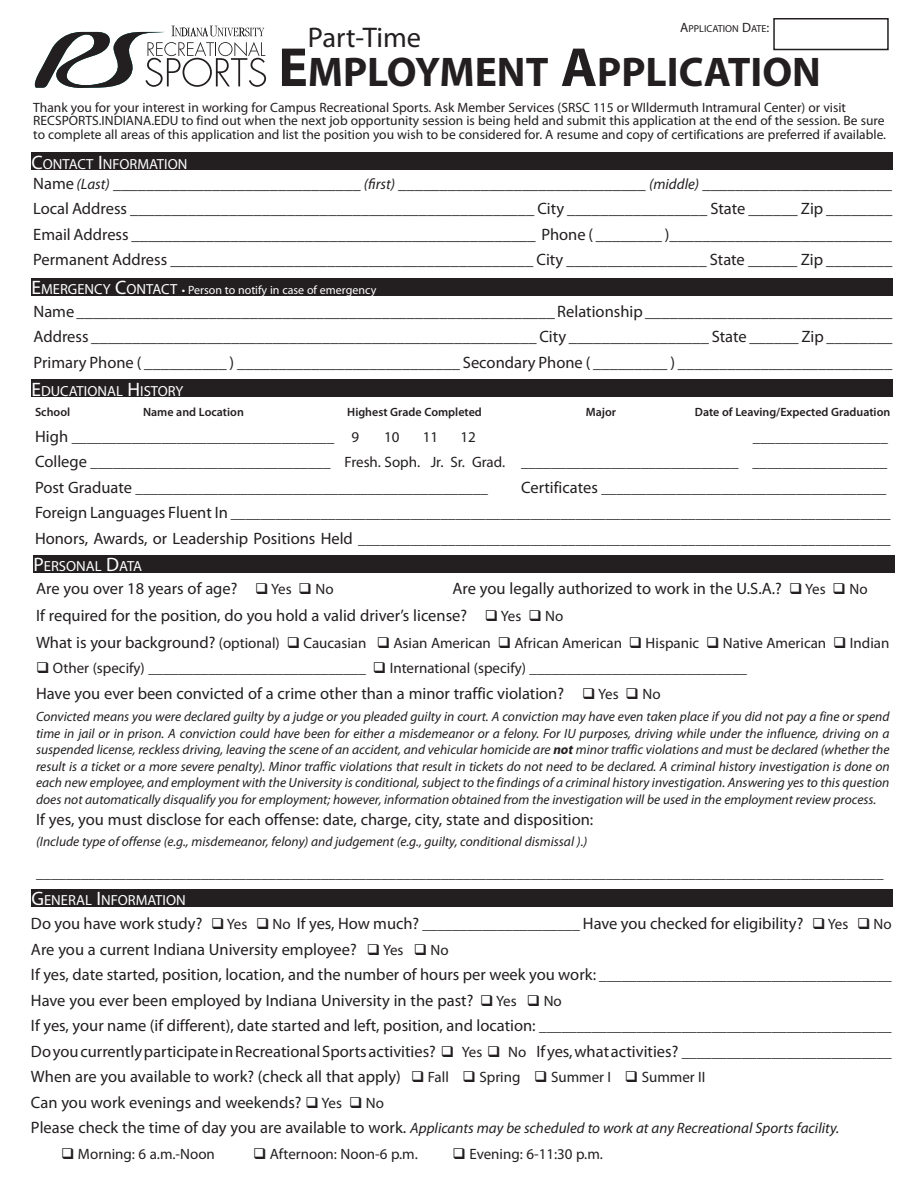
<style>
.page{position:relative;width:918px;height:1188px;background:#fff}
.page>*{position:absolute;margin:0;border:0;box-sizing:border-box;transform-origin:0 0}
.t1{font:700 41.7px "Myriad Pro";color:#231f20}
.t2{font:28.5px "Myriad Pro";color:#231f20}
.t3{font:16.5px "Myriad Pro";color:#231f20}
.t4{font:15px "Myriad Pro";color:#231f20}
.t5{font:italic 15px "Myriad Pro";color:#231f20}
.t6{font:14.7px "Myriad Pro";color:#fff}
.t7{font:italic 13.5px/16.5px "Myriad Pro";color:#231f20;text-align:justify}
.t8{font:13.5px/13.5px "Myriad Pro";color:#231f20}
.t9{font:600 12px "Myriad Pro";color:#231f20}
.t10{font:12px "Myriad Pro";color:#fff}
.t11{font:10.2px "Myriad Pro";color:#231f20}
.s1{font-size:13.5px}
.s2{font-size:55.5px}
.s3{font-size:19.5px}
.s4{font-style:italic;font-size:15px}
.s5{font-size:16.5px}
.s6{font-size:14.7px}
.s7{font-size:15px}
.s8{font-weight:700}
.s9{font-style:normal;font-size:16.5px}
</style>
<div class="page">
<div style="left:32px;top:153px;width:861px;height:17px;background:#231f20"></div>
<div style="left:773px;top:18px;width:116px;height:32px;border:2px solid #231f20"></div>
<svg style="left:34px;top:26px;width:232px;height:62px"></svg>
<div style="left:32px;top:278px;width:861px;height:17px;background:#231f20"></div>
<div style="left:32px;top:380px;width:861px;height:17px;background:#231f20"></div>
<div style="left:34px;top:555px;width:861px;height:17px;background:#231f20"></div>
<div style="left:32px;top:889px;width:861px;height:18px;background:#231f20"></div>
<p class="t2" style="left:308px;top:19px;width:115px">Part-Time</p>
<p class="t11" style="left:680px;top:22px;width:91px"><span class="s1">A</span>PPLICATION <span class="s1">D</span>ATE<span class="s1">:</span></p>
<p class="t1" style="left:278px;top:45px;width:544px"><span class="s2">E</span>MPLOYMENT <span class="s2">A</span>PPLICATION</p>
<p class="t8" style="left:33px;top:100px;width:814px">Thank you for your interest in working for Campus Recreational Sports. Ask Member Services (SRSC 115 or WIldermuth Intramural Center) or visit</p>
<p class="t8" style="left:33px;top:114px;width:854px">RECSPORTS.INDIANA.EDU to find out when the next job opportunity session is being held and submit this application at the end of the session. Be sure to complete all areas of this application and list the position you wish to be considered for. A resume and copy of certifications are preferred if available.</p>
<p class="t6" style="left:32px;top:155px;width:157px"><span class="s3">C</span>ONTACT <span class="s3">I</span>NFORMATION</p>
<p class="t3" style="left:33px;top:173px;width:860px">Name <span class="s4">(Last)</span> ______________________________ <span class="s4">(first)</span> ______________________________ <span class="s4">(middle)</span> _______________________</p>
<p class="t3" style="left:33px;top:198px;width:861px">Local Address _________________________________________________ City _________________ State ______ Zip ________</p>
<p class="t3" style="left:33px;top:224px;width:861px">Email Address _________________________________________________ Phone ( ________ )___________________________</p>
<p class="t3" style="left:33px;top:249px;width:861px">Permanent Address ____________________________________________ City _________________ State ______ Zip ________</p>
<p class="t3" style="left:34px;top:301px;width:860px">Name __________________________________________________________ Relationship ______________________________</p>
<p class="t3" style="left:34px;top:327px;width:861px">Address ______________________________________________________ City _________________ State ______ Zip ________</p>
<p class="t3" style="left:34px;top:352px;width:860px">Primary Phone ( __________ ) ___________________________ Secondary Phone ( _________ ) __________________________</p>
<p class="t9" style="left:35px;top:405px;width:37px">School</p>
<p class="t9" style="left:143px;top:405px;width:102px">Name and Location</p>
<p class="t9" style="left:347px;top:405px;width:136px">Highest Grade Completed</p>
<p class="t9" style="left:586px;top:405px;width:32px">Major</p>
<p class="t9" style="left:695px;top:405px;width:197px">Date of Leaving/Expected Graduation</p>
<p class="t4" style="left:35px;top:428px;width:326px"><span class="s5">High</span> ___________________________________ 9</p>
<p class="t4" style="left:384px;top:428px;width:17px">10</p>
<p class="t4" style="left:423px;top:428px;width:17px">11</p>
<p class="t4" style="left:460px;top:428px;width:17px">12</p>
<p class="t4" style="left:753px;top:428px;width:136px">__________________</p>
<p class="t4" style="left:35px;top:453px;width:854px"><span class="s5">College</span> ________________________________ Fresh. Soph. Jr. Sr. Grad. _____________________________ __________________</p>
<p class="t4" style="left:35px;top:479px;width:455px"><span class="s5">Post Graduate</span> _______________________________________________</p>
<p class="t4" style="left:521px;top:479px;width:367px"><span class="s5">Certificates</span> ______________________________________</p>
<p class="t4" style="left:35px;top:504px;width:857px"><span class="s5">Foreign Languages Fluent In</span> ________________________________________________________________________________________</p>
<p class="t4" style="left:35px;top:530px;width:857px"><span class="s5">Honors, Awards, or Leadership Positions Held</span> _______________________________________________________________________</p>
<p class="t10" style="left:32px;top:283px;width:346px"><span class="s3">E</span><span class="s6">MERGENCY</span> <span class="s3">C</span><span class="s6">ONTACT</span> • Person to notify in case of emergency</p>
<p class="t6" style="left:32px;top:382px;width:154px"><span class="s3">E</span>DUCATIONAL <span class="s3">H</span>ISTORY</p>
<p class="t6" style="left:34px;top:557px;width:110px"><span class="s3">P</span> ERSONAL <span class="s3">D</span>ATA</p>
<p class="t3" style="left:36px;top:578px;width:299px">Are you over 18 years of age? ❑ <span class="s7">Yes</span> ❑ <span class="s7">No</span></p>
<p class="t3" style="left:453px;top:578px;width:417px">Are you legally authorized to work in the U.S.A.? ❑ <span class="s7">Yes</span> ❑ <span class="s7">No</span></p>
<p class="t3" style="left:36px;top:605px;width:529px">If required for the position, do you hold a valid driver’s license? ❑ <span class="s7">Yes</span> ❑ <span class="s7">No</span></p>
<p class="t4" style="left:36px;top:633px;width:855px"><span class="s5">What is your background?</span> (optional) ❑ Caucasian ❑ Asian American ❑ African American ❑ Hispanic ❑ Native American ❑ Indian</p>
<p class="t4" style="left:36px;top:659px;width:713px">❑ Other (specify) _____________________________ ❑ International (specify) _____________________________</p>
<p class="t3" style="left:36px;top:683px;width:626px">Have you ever been convicted of a crime other than a minor traffic violation? ❑ <span class="s7">Yes</span> ❑ <span class="s7">No</span></p>
<p class="t7" style="left:36px;top:708px;width:855px">Convicted means you were declared guilty by a judge or you pleaded guilty in court. A conviction may have even taken place if you did not pay a fine or spend time in jail or in prison. A conviction could have been for either a misdemeanor or a felony. For IU purposes, driving while under the influence, driving on a suspended license, reckless driving, leaving the scene of an accident, and vehicular homicide are <span class="s8">not</span> minor traffic violations and must be declared (whether the result is a ticket or a more severe penalty). Minor traffic violations that result in tickets do not need to be declared. A criminal history investigation is done on each new employee, and employment with the University is conditional, subject to the findings of a criminal history investigation. Answering yes to this question does not automatically disqualify you for employment; however, information obtained from the investigation will be used in the employment review process.</p>
<p class="t3" style="left:36px;top:809px;width:559px">If yes, you must disclose for each offense: date, charge, city, state and disposition:</p>
<p class="t7" style="left:36px;top:833px;width:553px">(Include type of offense (e.g., misdemeanor, felony) and judgement (e.g., guilty, conditional dismissal ).)</p>
<p class="t4" style="left:36px;top:864px;width:849px">_________________________________________________________________________________________________________________</p>
<p class="t6" style="left:32px;top:891px;width:156px"><span class="s3">G</span>ENERAL <span class="s3">I</span>NFORMATION</p>
<p class="t3" style="left:31px;top:914px;width:862px">Do you have work study? ❑ <span class="s7">Yes</span> ❑ <span class="s7">No</span> If yes, How much? <span class="s7">_____________________</span> Have you checked for eligibility? ❑ <span class="s7">Yes</span> ❑ <span class="s7">No</span></p>
<p class="t3" style="left:31px;top:939px;width:419px">Are you a current Indiana University employee? ❑ <span class="s7">Yes</span> ❑ <span class="s7">No</span></p>
<p class="t3" style="left:31px;top:965px;width:862px">If yes, date started, position, location, and the number of hours per week you work: <span class="s7">_______________________________________</span></p>
<p class="t3" style="left:31px;top:990px;width:532px">Have you ever been employed by Indiana University in the past? ❑ <span class="s7">Yes</span> ❑ <span class="s7">No</span></p>
<p class="t3" style="left:31px;top:1016px;width:862px">If yes, your name (if different), date started and left, position, and location: <span class="s7">_______________________________________________</span></p>
<p class="t3" style="left:31px;top:1041px;width:862px">Do you currently participate in Recreational Sports activities? ❑ <span class="s7">Yes</span> ❑ <span class="s7">No</span> If yes, what activities? <span class="s7">____________________________</span></p>
<p class="t3" style="left:31px;top:1067px;width:676px">When are you available to work? (check all that apply) ❑ <span class="s7">Fall</span> ❑ <span class="s7">Spring</span> ❑ <span class="s7">Summer I</span> ❑ <span class="s7">Summer II</span></p>
<p class="t3" style="left:31px;top:1092px;width:355px">Can you work evenings and weekends? ❑ <span class="s7">Yes</span> ❑ <span class="s7">No</span></p>
<p class="t5" style="left:31px;top:1119px;width:810px"><span class="s9">Please check the time of day you are available to work.</span> Applicants may be scheduled to work at any Recreational Sports facility.</p>
<p class="t4" style="left:61px;top:1145px;width:155px">❑ Morning: 6 a.m.-Noon</p>
<p class="t4" style="left:253px;top:1145px;width:166px">❑ Afternoon: Noon-6 p.m.</p>
<p class="t4" style="left:453px;top:1145px;width:152px">❑ Evening: 6-11:30 p.m.</p>
</div>
